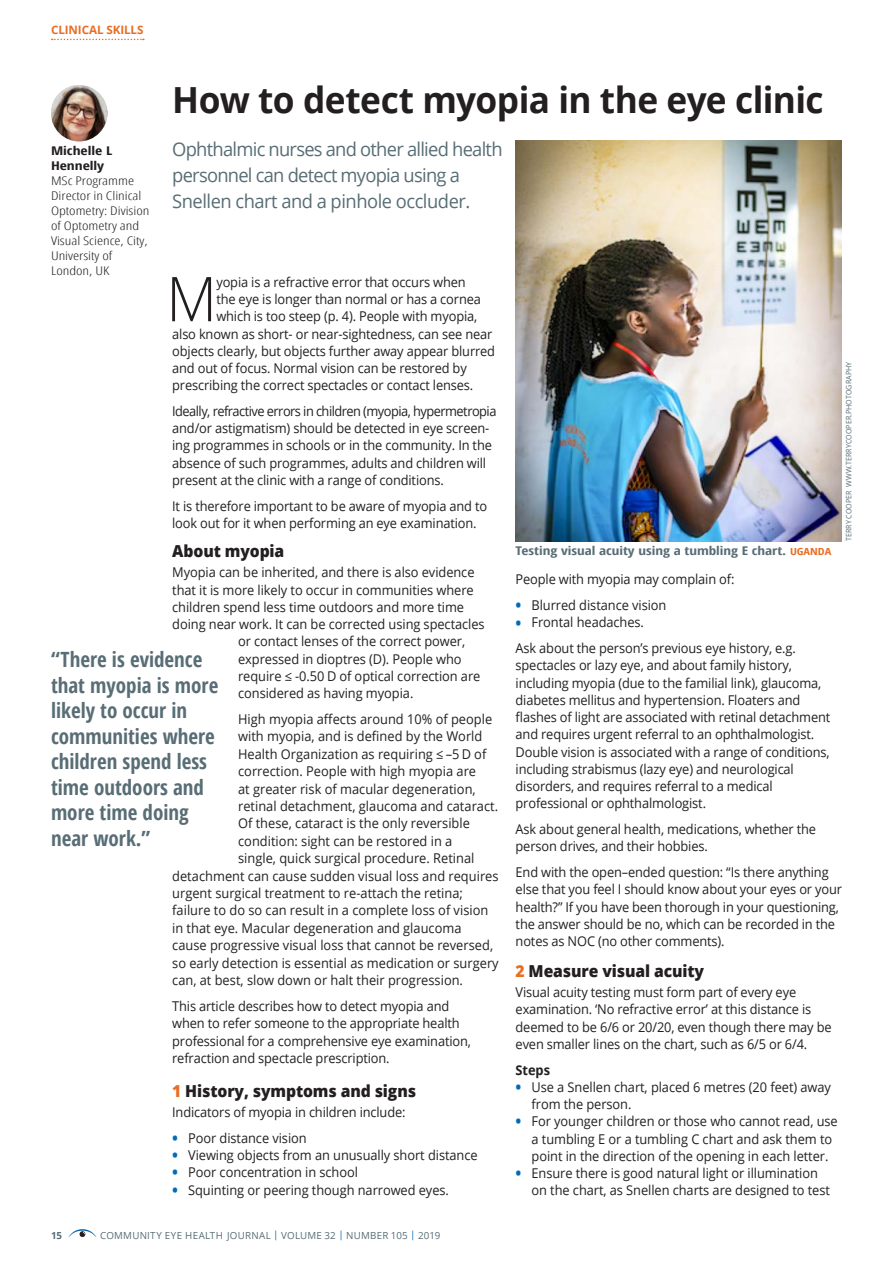
<style>
.page{position:relative;width:893px;height:1263px;background:#fff}
.page>*{position:absolute;margin:0;border:0;box-sizing:border-box;transform-origin:0 0}
.t1{font:300 61.8px "Open Sans";color:#231f20;scale:.95 1}
.t2{font:700 36px "Open Sans";letter-spacing:-.02em;color:#231f20}
.t3{font:700 21px/25.5px "Open Sans Condensed";color:#586d75}
.t4{font:18.9px/26.1px "Open Sans";letter-spacing:-.04em;color:#586d75}
.t5{font:800 16.5px "Open Sans";letter-spacing:-.005em;color:#231f20;scale:.95 1}
.t6{font:13.5px/17.2px "Open Sans";letter-spacing:-.01em;color:#231f20;scale:.95 1}
.t7{font:700 13.5px "Open Sans";letter-spacing:-.005em;color:#231f20;scale:.95 1}
.t8{font:300 12px/15px "Open Sans Condensed";color:#231f20;scale:1.3 1}
.t9{font:700 12px "Open Sans Condensed";color:#586d75;scale:1.26 1}
.t10{font:700 12px/15px "Open Sans Condensed";color:#231f20;scale:1.3 1}
.t11{font:700 11.7px "Open Sans";letter-spacing:-.005em;color:#e96d24}
.t12{font:9.75px "Open Sans";letter-spacing:.025em;color:#586d75}
.t13{font:700 9.75px "Open Sans";color:#586d75}
.t14{font:7.5px "Open Sans";color:#586d75;scale:.95 1}
.s1{color:#e96d24}
.s2{font-weight:700;font-size:16.5px;color:#006cb7}
.s3{font-size:9.75px;color:#e96d24}
.s4{color:#006cb7}
</style>
<div class="page">
<svg style="left:68px;top:1229px;width:29px;height:9px"></svg>
<svg style="left:52px;top:39px;width:92px;height:1px"></svg>
<img style="left:51px;top:85px;width:56px;height:56px;border-radius:28px">
<img style="left:516px;top:140px;width:326px;height:401px">
<p class="t11" style="left:51px;top:22px;width:94px">CLINICAL SKILLS</p>
<h2 class="t2" style="left:172px;top:74px;width:653px">How to detect myopia in the eye clinic</h2>
<h3 class="t4" style="left:172px;top:135px;width:332px">Ophthalmic nurses and other allied health personnel can detect myopia using a<br>Snellen chart and a pinhole occluder.</h3>
<p class="t10" style="left:51px;top:143px;width:49px">Michelle L<br>Hennelly</p>
<p class="t8" style="left:51px;top:173px;width:77px">MSc Programme<br>Director in Clinical<br>Optometry: Division of Optometry and<br>Visual Science, City,<br>University of<br>London, UK</p>
<h1 class="t1" style="left:166px;top:256px;width:55px">M</h1>
<p class="t6" style="left:216px;top:273px;width:264px">yopia is a refractive error that occurs when</p>
<p class="t6" style="left:216px;top:290px;width:280px">the eye is longer than normal or has a cornea</p>
<p class="t6" style="left:216px;top:307px;width:276px">which is too steep (p. 4). People with myopia,</p>
<p class="t6" style="left:172px;top:325px;width:338px">also known as short- or near-sightedness, can see near</p>
<p class="t6" style="left:172px;top:342px;width:341px">objects clearly, but objects further away appear blurred</p>
<p class="t6" style="left:172px;top:359px;width:312px">and out of focus. Normal vision can be restored by</p>
<p class="t6" style="left:172px;top:376px;width:318px">prescribing the correct spectacles or contact lenses.</p>
<p class="t6" style="left:172px;top:402px;width:343px">Ideally, refractive errors in children (myopia, hypermetropia and/or astigmatism) should be detected in eye screen&shy;ing programmes in schools or in the community. In the absence of such programmes, adults and children will present at the clinic with a range of conditions.</p>
<p class="t6" style="left:172px;top:497px;width:333px">It is therefore important to be aware of myopia and to look out for it when performing an eye examination.</p>
<p class="t5" style="left:172px;top:539px;width:120px">About myopia</p>
<p class="t6" style="left:172px;top:563px;width:320px">Myopia can be inherited, and there is also evidence</p>
<p class="t6" style="left:172px;top:581px;width:319px">that it is more likely to occur in communities where</p>
<p class="t6" style="left:172px;top:598px;width:309px">children spend less time outdoors and more time</p>
<p class="t6" style="left:172px;top:615px;width:330px">doing near work. It can be corrected using spectacles</p>
<p class="t6" style="left:238px;top:632px;width:241px">or contact lenses of the correct power,</p>
<p class="t6" style="left:238px;top:650px;width:237px">expressed in dioptres (D). People who</p>
<p class="t6" style="left:238px;top:667px;width:257px">require ≤ -0.50 D of optical correction are</p>
<p class="t6" style="left:238px;top:684px;width:186px">considered as having myopia.</p>
<p class="t6" style="left:238px;top:710px;width:269px">High myopia affects around 10% of people</p>
<p class="t6" style="left:238px;top:727px;width:259px">with myopia, and is defined by the World</p>
<p class="t6" style="left:238px;top:745px;width:263px">Health Organization as requiring ≤ –5 D of</p>
<p class="t6" style="left:238px;top:762px;width:252px">correction. People with high myopia are</p>
<p class="t6" style="left:238px;top:780px;width:252px">at greater risk of macular degeneration,</p>
<p class="t6" style="left:238px;top:797px;width:275px">retinal detachment, glaucoma and cataract.</p>
<p class="t6" style="left:238px;top:814px;width:246px">Of these, cataract is the only reversible</p>
<p class="t6" style="left:238px;top:832px;width:227px">condition: sight can be restored in a</p>
<p class="t6" style="left:238px;top:849px;width:250px">single, quick surgical procedure. Retinal</p>
<p class="t6" style="left:172px;top:867px;width:345px">detachment can cause sudden visual loss and requires</p>
<p class="t6" style="left:172px;top:884px;width:308px">urgent surgical treatment to re-attach the retina;</p>
<p class="t6" style="left:172px;top:901px;width:334px">failure to do so can result in a complete loss of vision</p>
<p class="t6" style="left:172px;top:919px;width:306px">in that eye. Macular degeneration and glaucoma</p>
<p class="t6" style="left:172px;top:936px;width:339px">cause progressive visual loss that cannot be reversed,</p>
<p class="t6" style="left:172px;top:954px;width:345px">so early detection is essential as medication or surgery</p>
<p class="t6" style="left:172px;top:971px;width:308px">can, at best, slow down or halt their progression.</p>
<p class="t6" style="left:172px;top:997px;width:316px">This article describes how to detect myopia and when to refer someone to the appropriate health professional for a comprehensive eye examination, refraction and spectacle prescription.</p>
<p class="t5" style="left:172px;top:1078px;width:258px"><span class="s1">1</span> History, symptoms and signs</p>
<p class="t6" style="left:172px;top:1103px;width:247px">Indicators of myopia in children include:</p>
<p class="t6" style="left:172px;top:1129px;width:143px"><span class="s2">•</span> Poor distance vision</p>
<p class="t6" style="left:172px;top:1146px;width:323px"><span class="s2">•</span> Viewing objects from an unusually short distance</p>
<p class="t6" style="left:172px;top:1163px;width:197px"><span class="s2">•</span> Poor concentration in school</p>
<p class="t6" style="left:172px;top:1181px;width:293px"><span class="s2">•</span> Squinting or peering though narrowed eyes.</p>
<p class="t14" style="left:843px;top:541px;width:190px;rotate:-90deg">TERRY COOPER WWW.TERRYCOOPER.PHOTOGRAPHY</p>
<p class="t9" style="left:516px;top:542px;width:252px">Testing visual acuity using a tumbling E chart. <span class="s3">UGANDA</span></p>
<p class="t6" style="left:516px;top:570px;width:232px">People with myopia may complain of:</p>
<p class="t6" style="left:516px;top:596px;width:160px"><span class="s2">•</span> Blurred distance vision</p>
<p class="t6" style="left:516px;top:609px;width:297px;line-height:25.7px"><span class="s2">•</span> Frontal headaches.<br>Ask about the person’s previous eye history, e.g.</p>
<p class="t6" style="left:516px;top:656px;width:333px">spectacles or lazy eye, and about family history, including myopia (due to the familial link), glaucoma, diabetes mellitus and hypertension. Floaters and flashes of light are associated with retinal detachment and requires urgent referral to an ophthalmologist.<br>Double vision is associated with a range of conditions, including strabismus (lazy eye) and neurological disorders, and requires referral to a medical professional or ophthalmologist.</p>
<p class="t6" style="left:516px;top:820px;width:318px">Ask about general health, medications, whether the person drives, and their hobbies.</p>
<p class="t6" style="left:516px;top:863px;width:345px">End with the open–ended question: “Is there anything else that you feel I should know about your eyes or your health?” If you have been thorough in your questioning, the answer should be no, which can be recorded in the notes as NOC (no other comments).</p>
<p class="t5" style="left:516px;top:958px;width:200px"><span class="s1">2</span> Measure visual acuity</p>
<p class="t6" style="left:516px;top:983px;width:334px">Visual acuity testing must form part of every eye examination. ‘No refractive error’ at this distance is deemed to be 6/6 or 20/20, even though there may be even smaller lines on the chart, such as 6/5 or 6/4.</p>
<p class="t7" style="left:516px;top:1060px;width:38px">Steps</p>
<p class="t6" style="left:531px;top:1078px;width:317px;text-indent:-16px"><span class="s2">•</span> Use a Snellen chart, placed 6 metres (20 feet) away from the person.</p>
<p class="t6" style="left:531px;top:1112px;width:324px;text-indent:-16px"><span class="s2">•</span> For younger children or those who cannot read, use a tumbling E or a tumbling C chart and ask them to point in the direction of the opening in each letter.</p>
<p class="t6" style="left:531px;top:1164px;width:316px;text-indent:-16px"><span class="s2">•</span> Ensure there is good natural light or illumination on the chart, as Snellen charts are designed to test</p>
<h3 class="t3" style="left:51px;top:646px;width:169px">“There is evidence that myopia is more likely to occur in communities where children spend less time outdoors and more time doing near work.”</h3>
<p class="t13" style="left:51px;top:1228px;width:13px">15</p>
<p class="t12" style="left:100px;top:1228px;width:342px">COMMUNITY EYE HEALTH JOURNAL <span class="s4">|</span> VOLUME 32 <span class="s4">|</span> NUMBER 105 <span class="s4">|</span> 2019</p>
</div>
